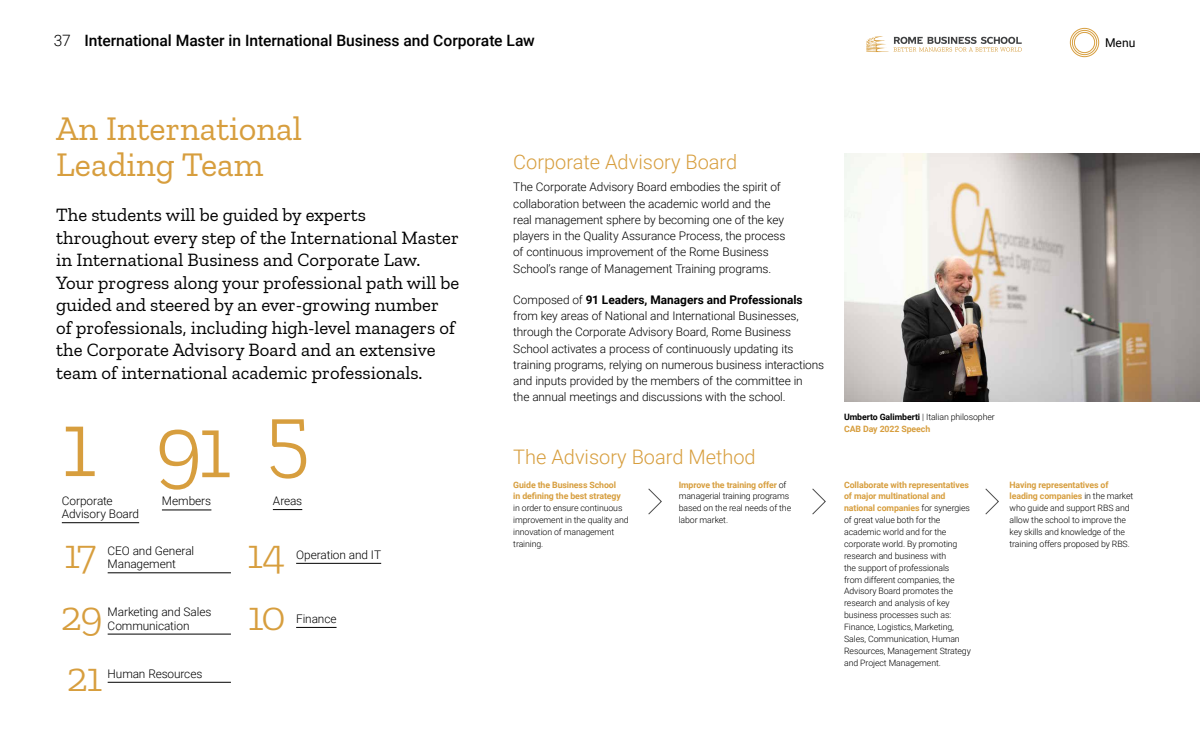
<style>
.page{position:relative;width:1200px;height:750px;background:#fff}
.page>*{position:absolute;margin:0;border:0;box-sizing:border-box;transform-origin:0 0}
.t1{font:300 94.88px "Zilla Slab";color:#d79e3e}
.t2{font:300 89.69px "Zilla Slab";color:#d79e3e}
.t3{font:300 43px "Zilla Slab";letter-spacing:-.055em;color:#d79e3e}
.Titular_Seccion_Dora{font:34.38px/36.9px "Zilla Slab";color:#d79e3e}
.Subtitular_Dorado{font:300 20px "Roboto";color:#d79e3e}
.Destacado_1_Zilla_Ne{font:18.75px/22.5px "Zilla Slab";color:#000}
.t4{font:500 15.62px "Roboto";letter-spacing:-.005em;color:#000}
.t5{font:12.12px "Roboto";color:#000}
.Texto_Descripciones{font:300 11.88px/16.2px "Roboto";letter-spacing:-.01em;color:#000}
.Descripcion_Profesor{font:300 8.75px/11.9px "Roboto";letter-spacing:-.01em;color:#000}
.s1{font-weight:300}
.s2{font-weight:700}
.s3{font-weight:700;color:#d79e3e}
</style>
<div class="page">
<div style="left:1070px;top:28px;width:29px;height:29px;border:1px solid #d79e3e;border-radius:50%"></div>
<div style="left:1072px;top:30px;width:25px;height:25px;border:1px solid #d79e3e;border-radius:50%"></div>
<div style="left:1074px;top:32px;width:21px;height:21px;border:1px solid #d79e3e;border-radius:50%"></div>
<svg style="left:866px;top:36px;width:156px;height:16px"></svg>
<hr style="left:162px;top:510px;width:49px;height:1px;background:#000">
<hr style="left:62px;top:523px;width:77px;height:1px;background:#000">
<svg style="left:273px;top:509px;width:29px;height:1px"></svg>
<svg style="left:812px;top:488px;width:14px;height:27px"></svg>
<svg style="left:985px;top:488px;width:14px;height:27px"></svg>
<svg style="left:648px;top:488px;width:14px;height:27px"></svg>
<img style="left:844px;top:154px;width:356px;height:247px">
<hr style="left:108px;top:573px;width:123px;height:1px;background:#000">
<hr style="left:108px;top:634px;width:123px;height:1px;background:#000">
<hr style="left:296px;top:563px;width:85px;height:1px;background:#000">
<hr style="left:296px;top:627px;width:41px;height:1px;background:#000">
<hr style="left:108px;top:682px;width:123px;height:1px;background:#000">
<h3 class="t4" style="left:54px;top:30px;width:483px"><span class="s1">37</span> International Master in International Business and Corporate Law</h3>
<h3 class="t5" style="left:1105px;top:34px;width:32px">Menu</h3>
<p class="Titular_Seccion_Dora" style="left:56px;top:110px;width:247px">An International<br>Leading Team</p>
<p class="Destacado_1_Zilla_Ne" style="left:56px;top:204px;width:404px">The students will be guided by experts throughout every step of the International Master in International Business and Corporate Law.</p>
<p class="Destacado_1_Zilla_Ne" style="left:56px;top:272px;width:405px">Your progress along your professional path will be guided and steered by an ever-growing number<br>of professionals, including high-level managers of the Corporate Advisory Board and an extensive team of international academic professionals.</p>
<p class="t1" style="left:61px;top:392px;width:38px">1</p>
<p class="Texto_Descripciones" style="left:62px;top:494px;width:79px;line-height:13.1px">Corporate<br>Advisory Board</p>
<p class="t2" style="left:155px;top:398px;width:78px">91</p>
<p class="Texto_Descripciones" style="left:162px;top:493px;width:51px">Members</p>
<p class="t3" style="left:64px;top:530px;width:34px">17</p>
<p class="t3" style="left:61px;top:592px;width:44px">29</p>
<p class="Texto_Descripciones" style="left:108px;top:544px;width:88px;line-height:13.1px">CEO and General<br>Management</p>
<p class="Texto_Descripciones" style="left:108px;top:605px;width:105px;line-height:13.1px">Marketing and Sales<br>Communication</p>
<p class="t3" style="left:66px;top:653px;width:38px">21</p>
<p class="Texto_Descripciones" style="left:108px;top:665px;width:96px">Human Resources</p>
<p class="t2" style="left:265px;top:387px;width:47px">5</p>
<p class="Texto_Descripciones" style="left:273px;top:492px;width:31px">Areas</p>
<p class="t3" style="left:247px;top:530px;width:40px">14</p>
<p class="t3" style="left:247px;top:592px;width:40px">10</p>
<p class="Texto_Descripciones" style="left:296px;top:546px;width:87px">Operation and IT</p>
<p class="Texto_Descripciones" style="left:296px;top:610px;width:42px">Finance</p>
<p class="Subtitular_Dorado" style="left:513px;top:148px;width:226px">Corporate Advisory Board</p>
<p class="Texto_Descripciones" style="left:513px;top:178px;width:274px">The Corporate Advisory Board embodies the spirit of collaboration between the academic world and the real management sphere by becoming one of the key players in the Quality Assurance Process, the process of continuous improvement of the Rome Business School’s range of Management Training programs.</p>
<p class="Texto_Descripciones" style="left:513px;top:291px;width:312px">Composed of <span class="s2">91 Leaders, Managers and Professionals </span>from key areas of National and International Businesses, through the Corporate Advisory Board, Rome Business School activates a process of continuously updating its training programs, relying on numerous business interactions and inputs provided by the members of the committee in<br>the annual meetings and discussions with the school.</p>
<p class="Subtitular_Dorado" style="left:513px;top:443px;width:244px">The Advisory Board Method</p>
<p class="Descripcion_Profesor" style="left:844px;top:411px;width:152px"><span class="s2">Umberto Galimberti</span> | Italian philosopher<br><span class="s3">CAB Day 2022 Speech</span></p>
<p class="Descripcion_Profesor" style="left:513px;top:478px;width:117px"><span class="s3">Guide the Business School<br>in defining the best strategy </span>in order to ensure continuous improvement in the quality and innovation of management training.</p>
<p class="Descripcion_Profesor" style="left:679px;top:478px;width:114px"><span class="s3">Improve the training offer</span> of managerial training programs based on the real needs of the labor market.</p>
<p class="Descripcion_Profesor" style="left:844px;top:478px;width:128px"><span class="s3">Collaborate with representatives of major multinational and national companies</span> for synergies of great value both for the academic world and for the corporate world. By promoting research and business with<br>the support of professionals<br>from different companies, the<br>Advisory Board promotes the research and analysis of key business processes such as:<br>Finance, Logistics, Marketing,<br>Sales, Communication, Human<br>Resources, Management Strategy and Project Management.</p>
<p class="Descripcion_Profesor" style="left:1010px;top:478px;width:125px"><span class="s3">Having representatives of leading companies</span> in the market who guide and support RBS and allow the school to improve the key skills and knowledge of the training offers proposed by RBS.</p>
</div>
